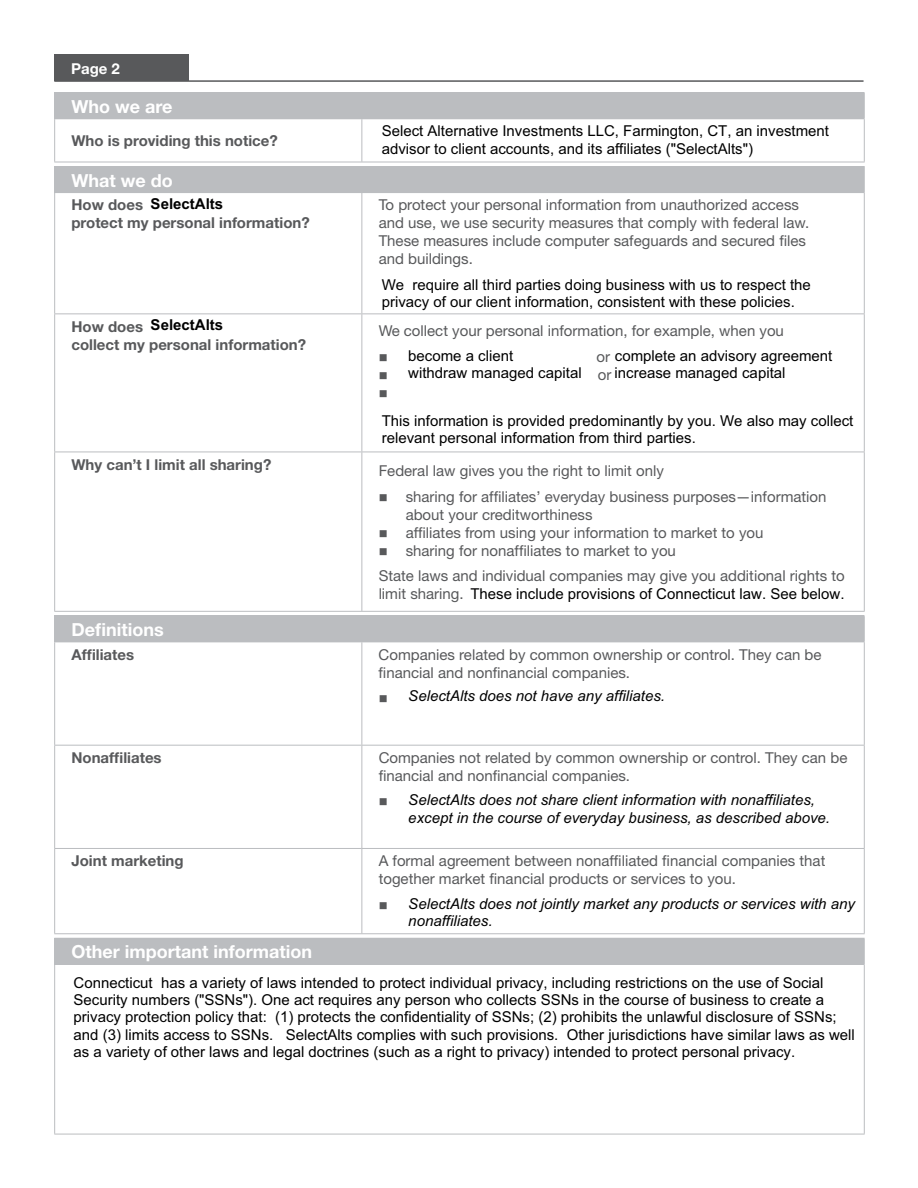
<style>
.page{position:relative;width:918px;height:1188px;background:#fff}
.page>*{position:absolute;margin:0;border:0;box-sizing:border-box;transform-origin:0 0}
.t1{font:700 18px "Helvetica Neue";color:#fff}
.t2{font:15px/17.4px "Arial";color:#000}
.t3{font:15px/18px "Helvetica Neue";color:#58595b}
.t4{font:italic 15px/17.4px "Arial";color:#000}
.t5{font:700 15px/18px "Helvetica Neue";color:#58595b}
.t6{font:700 15px "Arial";color:#000}
.t7{font:700 15px "Helvetica Neue";color:#fff}
.s1{font-family:"Helvetica Neue";color:#58595b}
</style>
<div class="page">
<hr style="left:54px;top:80px;width:810px;height:2px;background:#58595b">
<div style="left:55px;top:166px;width:809px;height:27px;background:#bbbdc0"></div>
<div style="left:55px;top:616px;width:809px;height:26px;background:#bbbdc0"></div>
<svg style="left:54px;top:93px;width:1px;height:25px"></svg>
<svg style="left:864px;top:93px;width:1px;height:25px"></svg>
<hr style="left:54px;top:118px;width:308px;height:1px;background:#bbbdc0">
<hr style="left:54px;top:119px;width:1px;height:43px;background:#bbbdc0">
<hr style="left:362px;top:118px;width:503px;height:1px;background:#bbbdc0">
<hr style="left:361px;top:119px;width:1px;height:43px;background:#bbbdc0">
<hr style="left:864px;top:119px;width:1px;height:43px;background:#bbbdc0">
<hr style="left:54px;top:162px;width:811px;height:1px;background:#bbbdc0">
<hr style="left:54px;top:166px;width:308px;height:1px;background:#bbbdc0">
<svg style="left:54px;top:167px;width:1px;height:25px"></svg>
<hr style="left:362px;top:166px;width:503px;height:1px;background:#bbbdc0">
<svg style="left:864px;top:167px;width:1px;height:25px"></svg>
<hr style="left:54px;top:192px;width:308px;height:1px;background:#bbbdc0">
<hr style="left:54px;top:193px;width:1px;height:120px;background:#bbbdc0">
<hr style="left:362px;top:192px;width:503px;height:1px;background:#bbbdc0">
<hr style="left:361px;top:193px;width:1px;height:120px;background:#bbbdc0">
<hr style="left:864px;top:193px;width:1px;height:120px;background:#bbbdc0">
<hr style="left:54px;top:313px;width:308px;height:1px;background:#bbbdc0">
<hr style="left:54px;top:314px;width:1px;height:138px;background:#bbbdc0">
<hr style="left:362px;top:313px;width:503px;height:1px;background:#bbbdc0">
<hr style="left:361px;top:314px;width:1px;height:138px;background:#bbbdc0">
<hr style="left:864px;top:314px;width:1px;height:138px;background:#bbbdc0">
<hr style="left:54px;top:452px;width:308px;height:1px;background:#bbbdc0">
<hr style="left:54px;top:452px;width:1px;height:159px;background:#bbbdc0">
<hr style="left:362px;top:452px;width:503px;height:1px;background:#bbbdc0">
<hr style="left:361px;top:452px;width:1px;height:159px;background:#bbbdc0">
<hr style="left:864px;top:452px;width:1px;height:159px;background:#bbbdc0">
<hr style="left:54px;top:611px;width:811px;height:1px;background:#bbbdc0">
<hr style="left:54px;top:615px;width:308px;height:1px;background:#bbbdc0">
<svg style="left:54px;top:616px;width:1px;height:26px"></svg>
<hr style="left:362px;top:615px;width:503px;height:1px;background:#bbbdc0">
<svg style="left:864px;top:616px;width:1px;height:26px"></svg>
<hr style="left:54px;top:642px;width:308px;height:1px;background:#bbbdc0">
<hr style="left:54px;top:642px;width:1px;height:103px;background:#bbbdc0">
<hr style="left:362px;top:642px;width:503px;height:1px;background:#bbbdc0">
<hr style="left:361px;top:642px;width:1px;height:103px;background:#bbbdc0">
<hr style="left:864px;top:642px;width:1px;height:103px;background:#bbbdc0">
<hr style="left:54px;top:745px;width:308px;height:1px;background:#bbbdc0">
<hr style="left:54px;top:746px;width:1px;height:102px;background:#bbbdc0">
<hr style="left:362px;top:745px;width:503px;height:1px;background:#bbbdc0">
<hr style="left:361px;top:746px;width:1px;height:102px;background:#bbbdc0">
<hr style="left:864px;top:746px;width:1px;height:102px;background:#bbbdc0">
<hr style="left:54px;top:848px;width:308px;height:1px;background:#bbbdc0">
<hr style="left:54px;top:849px;width:1px;height:84px;background:#bbbdc0">
<hr style="left:362px;top:848px;width:503px;height:1px;background:#bbbdc0">
<hr style="left:361px;top:849px;width:1px;height:84px;background:#bbbdc0">
<hr style="left:864px;top:849px;width:1px;height:84px;background:#bbbdc0">
<hr style="left:54px;top:933px;width:811px;height:1px;background:#bbbdc0">
<svg style="left:54px;top:939px;width:1px;height:25px"></svg>
<svg style="left:864px;top:939px;width:1px;height:25px"></svg>
<hr style="left:54px;top:965px;width:1px;height:169px;background:#bbbdc0">
<hr style="left:864px;top:965px;width:1px;height:169px;background:#bbbdc0">
<hr style="left:54px;top:1134px;width:811px;height:1px;background:#bbbdc0">
<div style="left:54px;top:54px;width:135px;height:27px;background:#58595b"></div>
<div style="left:55px;top:93px;width:809px;height:26px;background:#bbbdc0"></div>
<hr style="left:54px;top:92px;width:811px;height:1px;background:#bbbdc0">
<div style="left:55px;top:938px;width:809px;height:26px;background:#bbbdc0"></div>
<hr style="left:54px;top:938px;width:811px;height:1px;background:#bbbdc0">
<hr style="left:54px;top:964px;width:811px;height:1px;background:#bbbdc0">
<p class="t7" style="left:71px;top:63px;width:50px">Page 2</p>
<p class="t1" style="left:71px;top:100px;width:102px">Who we are</p>
<p class="t5" style="left:71px;top:133px;width:208px">Who is providing this notice?</p>
<p class="t1" style="left:71px;top:174px;width:103px">What we do</p>
<p class="t5" style="left:71px;top:197px;width:240px">How does<br>protect my personal information?</p>
<p class="t3" style="left:379px;top:197px;width:432px">To protect your personal information from unauthorized access and use, we use security measures that comply with federal law.<br>These measures include computer safeguards and secured files and buildings.</p>
<p class="t2" style="left:382px;top:124px;width:449px">Select Alternative Investments LLC, Farmington, CT, an investment advisor to client accounts, and its affiliates ("SelectAlts")</p>
<p class="t6" style="left:151px;top:195px;width:74px">SelectAlts</p>
<p class="t2" style="left:382px;top:277px;width:431px">We require all third parties doing business with us to respect the privacy of our client information, consistent with these policies.</p>
<p class="t6" style="left:151px;top:316px;width:74px">SelectAlts</p>
<p class="t5" style="left:71px;top:319px;width:236px">How does<br>collect my personal information?</p>
<p class="t3" style="left:379px;top:323px;width:407px">We collect your personal information, for example, when you</p>
<p class="t2" style="left:597px;top:348px;width:237px"><span class="s1">or</span> complete an advisory agreement</p>
<p class="t3" style="left:598px;top:367px;width:15px">or</p>
<p class="t2" style="left:408px;top:348px;width:175px;line-height:17px">become a client<br>withdraw managed capital</p>
<p class="t2" style="left:615px;top:365px;width:172px">increase managed capital</p>
<p class="t2" style="left:382px;top:414px;width:473px">This information is provided predominantly by you. We also may collect relevant personal information from third parties.</p>
<p class="t5" style="left:71px;top:457px;width:201px">Why can’t I limit all sharing?</p>
<p class="t3" style="left:406px;top:459px;width:422px;line-height:25.5px;text-indent:-27px">Federal law gives you the right to limit only<br>sharing for affiliates’ everyday business purposes—information</p>
<p class="t3" style="left:406px;top:507px;width:359px">about your creditworthiness<br>affiliates from using your information to market to you sharing for nonaffiliates to market to you</p>
<p class="t3" style="left:379px;top:568px;width:468px">State laws and individual companies may give you additional rights to</p>
<p class="t2" style="left:379px;top:586px;width:467px"><span class="s1">limit sharing.</span> These include provisions of Connecticut law. See below.</p>
<p class="t1" style="left:71px;top:623px;width:94px">Definitions</p>
<p class="t5" style="left:71px;top:647px;width:64px">Affiliates</p>
<p class="t3" style="left:379px;top:647px;width:444px">Companies related by common ownership or control. They can be financial and nonfinancial companies.</p>
<p class="t4" style="left:408px;top:689px;width:258px">SelectAlts does not have any affiliates.</p>
<p class="t5" style="left:71px;top:750px;width:92px">Nonaffiliates</p>
<p class="t3" style="left:379px;top:750px;width:470px">Companies not related by common ownership or control. They can be financial and nonfinancial companies.</p>
<p class="t4" style="left:408px;top:793px;width:423px">SelectAlts does not share client information with nonaffiliates, except in the course of everyday business, as described above.</p>
<p class="t5" style="left:71px;top:853px;width:114px">Joint marketing</p>
<p class="t3" style="left:379px;top:853px;width:448px">A formal agreement between nonaffiliated financial companies that together market financial products or services to you.</p>
<p class="t1" style="left:71px;top:945px;width:242px">Other important information</p>
<p class="t4" style="left:408px;top:896px;width:448px">SelectAlts does not jointly market any products or services with any nonaffiliates.</p>
<p class="t2" style="left:74px;top:975px;width:783px">Connecticut has a variety of laws intended to protect individual privacy, including restrictions on the use of Social Security numbers ("SSNs"). One act requires any person who collects SSNs in the course of business to create a privacy protection policy that: (1) protects the confidentiality of SSNs; (2) prohibits the unlawful disclosure of SSNs; and (3) limits access to SSNs. SelectAlts complies with such provisions. Other jurisdictions have similar laws as well as a variety of other laws and legal doctrines (such as a right to privacy) intended to protect personal privacy.</p>
</div>
